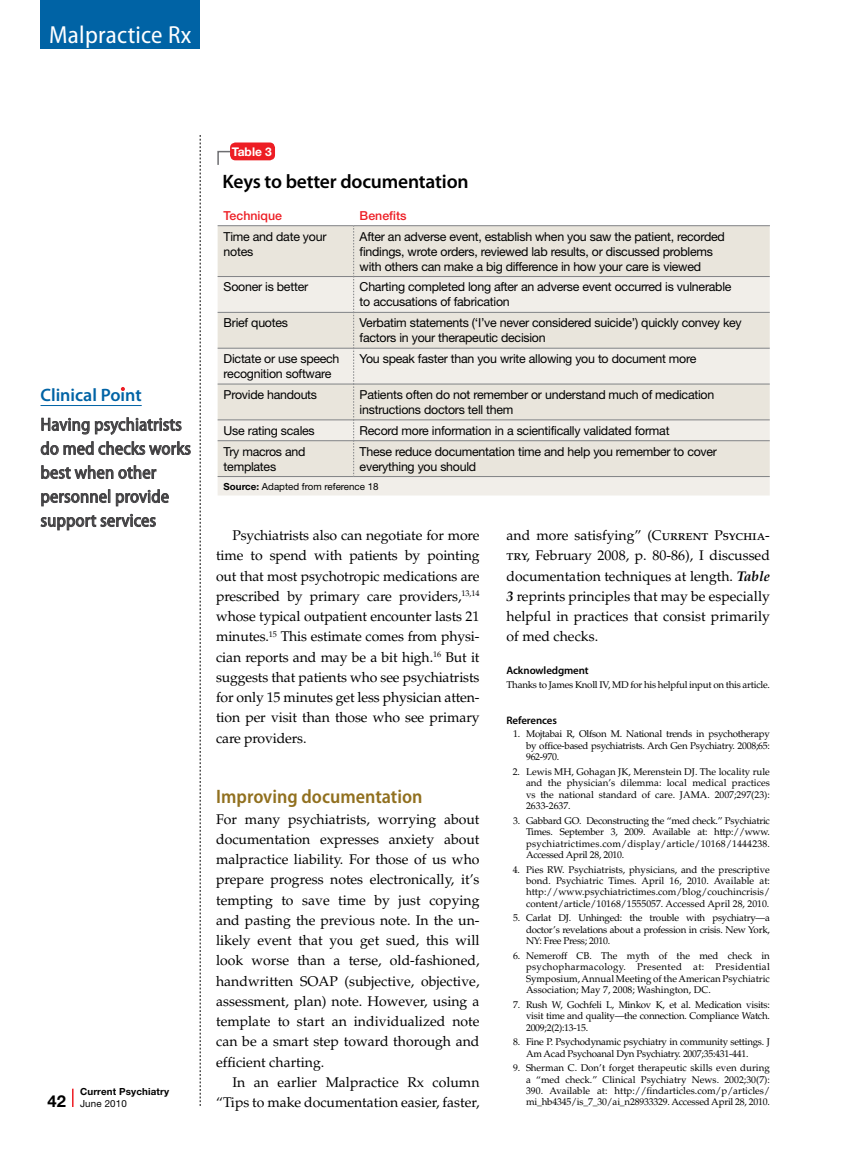
<style>
.page{position:relative;width:851px;height:1161px;background:#fff}
.page>*{position:absolute;margin:0;border:0;box-sizing:border-box;transform-origin:0 0}
.t1{font:semi-condensed 24.75px "Myriad Pro";letter-spacing:.01em;color:#fff}
.Table_Title{font:600 19.5px "Myriad Pro";letter-spacing:-.01em;color:#000}
.t2{font:600 semi-condensed 19.5px "Myriad Pro";color:#91701f}
.Clinical_Point{font:semi-condensed 18px/24px "Myriad Pro";letter-spacing:.01em;color:#414042}
.t3{font:600 18px "Myriad Pro";color:#0063a5}
.t4{font:700 16.5px "Helvetica Neue LT Std";color:#000}
.Body_2{font:14.1px/20.2px "Palatino LT Std";color:#000;text-align:justify}
.Body_1{font:14.1px/20.2px "Palatino LT Std";color:#000;text-align:justify}
.Table_Text{font:12.3px/15px "Helvetica Neue LT Std";letter-spacing:-.02em;color:#000}
.Table_Hed_Red{font:500 12.3px "Helvetica Neue LT Std";color:#ed1d24}
.t5{font:700 12px "Helvetica Neue LT Std";color:#fff}
.Reference_Hed{font:600 10.8px "Myriad Pro";letter-spacing:-.01em;color:#000}
.References{font:9.75px/11.4px "Palatino LT Std";letter-spacing:-.025em;color:#000;text-align:justify}
.Source{font:9.75px "Helvetica Neue LT Std";color:#000}
.t6{font:700 9.75px "Helvetica Neue LT Std";letter-spacing:.015em;color:#000}
.s1{font-weight:700}
.s2{font-weight:700;font-style:italic}
</style>
<div class="page">
<div style="left:40px;top:0;width:160px;height:49px;background:#0063a5"></div>
<svg style="left:200px;top:135px;width:1px;height:971px"></svg>
<svg style="left:72px;top:1089px;width:2px;height:18px"></svg>
<hr style="left:40px;top:405px;width:102px;height:1px;background:#0063a5">
<svg style="left:41px;top:418px;width:48px;height:17px"></svg>
<svg style="left:95px;top:417px;width:86px;height:18px"></svg>
<svg style="left:41px;top:441px;width:150px;height:15px"></svg>
<svg style="left:41px;top:465px;width:115px;height:15px"></svg>
<svg style="left:41px;top:490px;width:69px;height:17px"></svg>
<svg style="left:116px;top:489px;width:53px;height:18px"></svg>
<svg style="left:41px;top:514px;width:115px;height:17px"></svg>
<svg style="left:120px;top:387px;width:5px;height:4px"></svg>
<svg style="left:217px;top:150px;width:19px;height:15px"></svg>
<div style="left:230px;top:142px;width:45px;height:18px;background:#ed1d24;border-radius:5px"></div>
<div style="left:218px;top:226px;width:551px;height:50px;background:#e9e5dc"></div>
<svg style="left:218px;top:277px;width:551px;height:219px;background:#ece8e1"></svg>
<svg style="left:353px;top:226px;width:1px;height:250px"></svg>
<hr style="left:218px;top:225px;width:135px;height:1px;background:#808285">
<hr style="left:353px;top:225px;width:417px;height:1px;background:#808285">
<hr style="left:218px;top:276px;width:135px;height:1px;background:#808285">
<hr style="left:353px;top:276px;width:416px;height:1px;background:#808285">
<hr style="left:218px;top:312px;width:135px;height:1px;background:#808285">
<hr style="left:353px;top:312px;width:416px;height:1px;background:#808285">
<hr style="left:218px;top:348px;width:135px;height:1px;background:#808285">
<hr style="left:353px;top:348px;width:416px;height:1px;background:#808285">
<hr style="left:218px;top:384px;width:135px;height:1px;background:#808285">
<hr style="left:353px;top:384px;width:416px;height:1px;background:#808285">
<hr style="left:218px;top:420px;width:135px;height:1px;background:#808285">
<hr style="left:353px;top:420px;width:416px;height:1px;background:#808285">
<hr style="left:218px;top:440px;width:135px;height:1px;background:#808285">
<hr style="left:353px;top:440px;width:416px;height:1px;background:#808285">
<hr style="left:218px;top:476px;width:135px;height:1px;background:#808285">
<hr style="left:353px;top:476px;width:416px;height:1px;background:#808285">
<p class="t1" style="left:49px;top:19px;width:143px">Malpractice Rx</p>
<p class="t3" style="left:40px;top:384px;width:103px">Clinical Point</p>
<p class="Clinical_Point" style="left:40px;top:412px;width:152px">Having psychiatrists do med checks works best when other personnel provide support services</p>
<p class="t6" style="left:80px;top:1085px;width:90px">Current Psychiatry</p>
<p class="t4" style="left:47px;top:1091px;width:20px">42</p>
<p class="Source" style="left:80px;top:1098px;width:48px">June 2010</p>
<p class="t5" style="left:232px;top:144px;width:42px">Table 3</p>
<p class="Table_Title" style="left:222px;top:169px;width:247px">Keys to better documentation</p>
<p class="Table_Hed_Red" style="left:224px;top:208px;width:60px">Technique</p>
<p class="Table_Hed_Red" style="left:359px;top:208px;width:49px">Benefits</p>
<p class="Table_Text" style="left:224px;top:229px;width:104px">Time and date your notes</p>
<p class="Table_Text" style="left:359px;top:229px;width:367px">After an adverse event, establish when you saw the patient, recorded findings, wrote orders, reviewed lab results, or discussed problems with others can make a big difference in how your care is viewed</p>
<p class="Table_Text" style="left:224px;top:279px;width:86px">Sooner is better</p>
<p class="Table_Text" style="left:359px;top:279px;width:373px">Charting completed long after an adverse event occurred is vulnerable to accusations of fabrication</p>
<p class="Table_Text" style="left:224px;top:315px;width:66px">Brief quotes</p>
<p class="Table_Text" style="left:359px;top:315px;width:383px">Verbatim statements (‘I’ve never considered suicide’) quickly convey key factors in your therapeutic decision</p>
<p class="Table_Text" style="left:224px;top:351px;width:117px">Dictate or use speech recognition software</p>
<p class="Table_Text" style="left:359px;top:351px;width:338px">You speak faster than you write allowing you to document more</p>
<p class="Table_Text" style="left:224px;top:387px;width:95px">Provide handouts</p>
<p class="Table_Text" style="left:359px;top:387px;width:356px">Patients often do not remember or understand much of medication instructions doctors tell them</p>
<p class="Table_Text" style="left:224px;top:423px;width:93px">Use rating scales</p>
<p class="Table_Text" style="left:359px;top:423px;width:311px">Record more information in a scientifically validated format</p>
<p class="Table_Text" style="left:224px;top:444px;width:83px">Try macros and templates</p>
<p class="Table_Text" style="left:359px;top:444px;width:359px">These reduce documentation time and help you remember to cover everything you should</p>
<p class="Source" style="left:224px;top:480px;width:156px"><span class="s1">Source:</span> Adapted from reference 18</p>
<p class="Body_2" style="left:216px;top:525px;width:265px;text-indent:16px">Psychiatrists also can negotiate for more time to spend with patients by pointing out that most psychotropic medications are prescribed by primary care providers,<sup>13,14 </sup>whose typical outpatient encounter lasts 21 minutes.<sup>15</sup> This estimate comes from physi&shy;cian reports and may be a bit high.<sup>16</sup> But it suggests that patients who see psychiatrists for only 15 minutes get less physician atten&shy;tion per visit than those who see primary care providers.</p>
<h1 class="t2" style="left:216px;top:784px;width:208px">Improving documentation</h1>
<p class="Body_1" style="left:216px;top:809px;width:265px">For many psychiatrists, worrying about documentation expresses anxiety about malpractice liability. For those of us who prepare progress notes electronically, it’s tempting to save time by just copying and pasting the previous note. In the un&shy;likely event that you get sued, this will look worse than a terse, old-fashioned, handwritten SOAP (subjective, objective, assessment, plan) note. However, using a template to start an individualized note can be a smart step toward thorough and efficient charting.</p>
<p class="Body_2" style="left:216px;top:1072px;width:265px;text-align:right">In an earlier Malpractice Rx column “Tips to make documentation easier, faster,</p>
<p class="Body_2" style="left:506px;top:525px;width:265px">and more satisfying” (Current Psychia&shy;try, February 2008, p. 80-86), I discussed documentation techniques at length. <span class="s2">Table 3</span> reprints principles that may be especially helpful in practices that consist primarily of med checks.</p>
<p class="Reference_Hed" style="left:506px;top:664px;width:84px">Acknowledgment</p>
<p class="References" style="left:506px;top:679px;width:265px">Thanks to James Knoll IV, MD for his helpful input on this article.</p>
<p class="Reference_Hed" style="left:506px;top:713px;width:52px">References</p>
<p class="References" style="left:526px;top:729px;width:245px;text-indent:-13px">1. Mojtabai R, Olfson M. National trends in psychotherapy by office-based psychiatrists. Arch Gen Psychiatry. 2008;65:<br>962-970.</p>
<p class="References" style="left:526px;top:766px;width:245px;text-indent:-13px">2. Lewis MH, Gohagan JK, Merenstein DJ. The locality rule and the physician’s dilemma: local medical practices vs the national standard of care. JAMA. 2007;297(23):<br>2633-2637.</p>
<p class="References" style="left:526px;top:815px;width:245px;text-indent:-13px">3. Gabbard GO. Deconstructing the “med check.” Psychiatric Times. September 3, 2009. Available at: http://www. psychiatrictimes.com/display/article/10168/1444238.<br>Accessed April 28, 2010.</p>
<p class="References" style="left:526px;top:864px;width:245px;text-indent:-13px">4. Pies RW. Psychiatrists, physicians, and the prescriptive bond. Psychiatric Times. April 16, 2010. Available at: http://www.psychiatrictimes.com/blog/couchincrisis/ content/article/10168/1555057. Accessed April 28, 2010.</p>
<p class="References" style="left:526px;top:913px;width:245px;text-indent:-13px">5. Carlat DJ. Unhinged: the trouble with psychiatry—a doctor’s revelations about a profession in crisis. New York, NY: Free Press; 2010.</p>
<p class="References" style="left:526px;top:950px;width:245px;text-indent:-13px">6. Nemeroff CB. The myth of the med check in psychopharmacology. Presented at: Presidential Symposium, Annual Meeting of the American Psychiatric Association; May 7, 2008; Washington, DC.</p>
<p class="References" style="left:526px;top:999px;width:245px;text-indent:-13px">7. Rush W, Gochfeli L, Minkov K, et al. Medication visits: visit time and quality—the connection. Compliance Watch.<br>2009;2(2):13-15.</p>
<p class="References" style="left:526px;top:1036px;width:245px;text-indent:-13px">8. Fine P. Psychodynamic psychiatry in community settings. J<br>Am Acad Psychoanal Dyn Psychiatry. 2007;35:431-441.</p>
<p class="References" style="left:526px;top:1062px;width:245px;text-indent:-13px">9. Sherman C. Don’t forget therapeutic skills even during a “med check.” Clinical Psychiatry News. 2002;30(7):<br>390. Available at: http://findarticles.com/p/articles/ mi_hb4345/is_7_30/ai_n28933329. Accessed April 28, 2010.</p>
</div>
